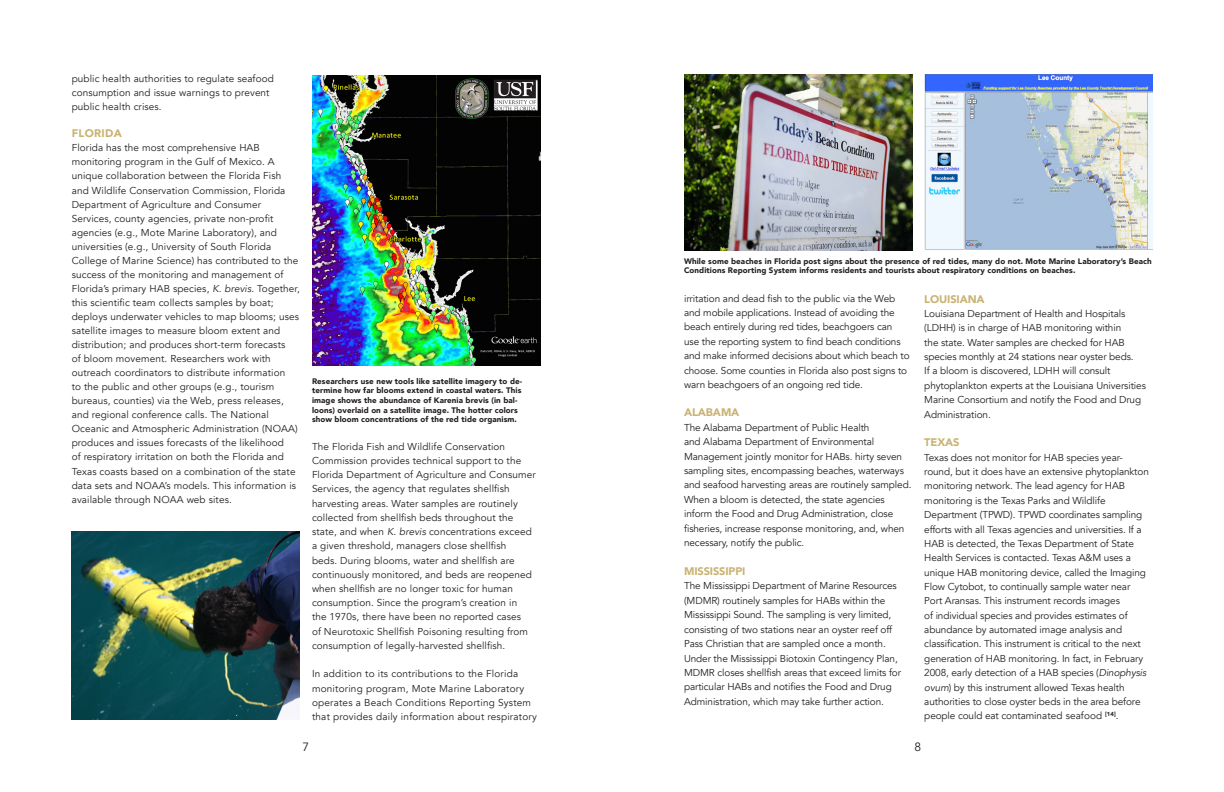
<style>
.page{position:relative;width:1224px;height:792px;background:#fff}
.page>*{position:absolute;margin:0;border:0;box-sizing:border-box;transform-origin:0 0}
.t1{font:12px "Avenir";color:#231f20}
.t2{font:900 11px "Avenir";letter-spacing:-.01em;color:#c9b373}
.t3{font:900 11px "Avenir";letter-spacing:.025em;color:#c9b373}
.t4{font:10px/14.4px "Avenir";letter-spacing:-.01em;color:#231f20}
.t5{font:10px/14.1px "Avenir";letter-spacing:.01em;color:#231f20}
.t6{font:10px/14.2px "Avenir";letter-spacing:.02em;color:#231f20}
.t7{font:900 8px/9.6px "Avenir";letter-spacing:.01em;color:#231f20}
.s1{font-style:italic}
</style>
<div class="page">
<img style="left:72px;top:531px;width:228px;height:189px">
<img style="left:312px;top:76px;width:228px;height:290px">
<img style="left:684px;top:74px;width:228px;height:176px">
<img style="left:924px;top:74px;width:229px;height:175px">
<p class="t5" style="left:72px;top:72px;width:204px">public health authorities to regulate seafood consumption and issue warnings to prevent public health crises.</p>
<p class="t3" style="left:72px;top:124px;width:49px">Florida</p>
<p class="t5" style="left:72px;top:141px;width:230px">Florida has the most comprehensive HAB monitoring program in the Gulf of Mexico. A unique collaboration between the Florida Fish and Wildlife Conservation Commission, Florida Department of Agriculture and Consumer Services, county agencies, private non-profit agencies (e.g., Mote Marine Laboratory), and universities (e.g., University of South Florida College of Marine Science) has contributed to the success of the monitoring and management of Florida’s primary HAB species, <span class="s1">K. brevis</span>. Together, this scientific team collects samples by boat; deploys underwater vehicles to map blooms; uses satellite images to measure bloom extent and distribution; and produces short-term forecasts<br>of bloom movement. Researchers work with outreach coordinators to distribute information<br>to the public and other groups (e.g., tourism bureaus, counties) via the Web, press releases, and regional conference calls. The National Oceanic and Atmospheric Administration (NOAA) produces and issues forecasts of the likelihood<br>of respiratory irritation on both the Florida and Texas coasts based on a combination of the state data sets and NOAA’s models. This information is available through NOAA web sites.</p>
<p class="t7" style="left:312px;top:376px;width:212px">Researchers use new tools like satellite imagery to de&shy;termine how far blooms extend in coastal waters. This image shows the abundance of Karenia brevis (in bal&shy;loons) overlaid on a satellite image. The hotter colors show bloom concentrations of the red tide organism.</p>
<p class="t5" style="left:312px;top:439px;width:225px">The Florida Fish and Wildlife Conservation Commission provides technical support to the Florida Department of Agriculture and Consumer Services, the agency that regulates shellfish harvesting areas. Water samples are routinely collected from shellfish beds throughout the state, and when <span class="s1">K. brevis</span> concentrations exceed a given threshold, managers close shellfish<br>beds. During blooms, water and shellfish are continuously monitored, and beds are reopened when shellfish are no longer toxic for human consumption. Since the program’s creation in<br>the 1970s, there have been no reported cases<br>of Neurotoxic Shellfish Poisoning resulting from consumption of legally-harvested shellfish.</p>
<p class="t6" style="left:312px;top:667px;width:226px">In addition to its contributions to the Florida monitoring program, Mote Marine Laboratory operates a Beach Conditions Reporting System that provides daily information about respiratory</p>
<p class="t7" style="left:684px;top:256px;width:469px">While some beaches in Florida post signs about the presence of red tides, many do not. Mote Marine Laboratory’s Beach<br>Conditions Reporting System informs residents and tourists about respiratory conditions on beaches.</p>
<p class="t4" style="left:684px;top:291px;width:227px">irritation and dead fish to the public via the Web and mobile applications. Instead of avoiding the beach entirely during red tides, beachgoers can use the reporting system to find beach conditions and make informed decisions about which beach to choose. Some counties in Florida also post signs to warn beachgoers of an ongoing red tide.</p>
<p class="t2" style="left:684px;top:403px;width:23px">Alaba</p>
<p class="t2" style="left:721px;top:403px;width:18px">ma</p>
<p class="t4" style="left:684px;top:420px;width:229px">The Alabama Department of Public Health<br>and Alabama Department of Environmental Management jointly monitor for HABs. hirty seven sampling sites, encompassing beaches, waterways and seafood harvesting areas are routinely sampled.<br>When a bloom is detected, the state agencies inform the Food and Drug Administration, close fisheries, increase response monitoring, and, when necessary, notify the public.</p>
<p class="t2" style="left:684px;top:562px;width:63px">Mississippi</p>
<p class="t4" style="left:684px;top:579px;width:219px">The Mississippi Department of Marine Resources (MDMR) routinely samples for HABs within the Mississippi Sound. The sampling is very limited, consisting of two stations near an oyster reef off Pass Christian that are sampled once a month.<br>Under the Mississippi Biotoxin Contingency Plan, MDMR closes shellfish areas that exceed limits for particular HABs and notifies the Food and Drug Administration, which may take further action.</p>
<p class="t2" style="left:924px;top:289px;width:60px">Louisiana</p>
<p class="t4" style="left:924px;top:307px;width:223px">Louisiana Department of Health and Hospitals (LDHH) is in charge of HAB monitoring within<br>the state. Water samples are checked for HAB species monthly at 24 stations near oyster beds.<br>If a bloom is discovered, LDHH will consult phytoplankton experts at the Louisiana Universities Marine Consortium and notify the Food and Drug Administration.</p>
<p class="t2" style="left:924px;top:433px;width:37px">Texas</p>
<p class="t4" style="left:924px;top:450px;width:226px">Texas does not monitor for HAB species year&shy;round, but it does have an extensive phytoplankton monitoring network. The lead agency for HAB monitoring is the Texas Parks and Wildlife Department (TPWD). TPWD coordinates sampling efforts with all Texas agencies and universities. If a HAB is detected, the Texas Department of State Health Services is contacted. Texas A&amp;M uses a unique HAB monitoring device, called the Imaging Flow Cytobot, to continually sample water near Port Aransas. This instrument records images<br>of individual species and provides estimates of abundance by automated image analysis and classification. This instrument is critical to the next generation of HAB monitoring. In fact, in February 2008, early detection of a HAB species (<span class="s1">Dinophysis ovum</span>) by this instrument allowed Texas health authorities to close oyster beds in the area before people could eat contaminated seafood <sup>[14]</sup>.</p>
<p class="t1" style="left:303px;top:740px;width:8px">7</p>
<p class="t1" style="left:915px;top:740px;width:8px">8</p>
</div>
